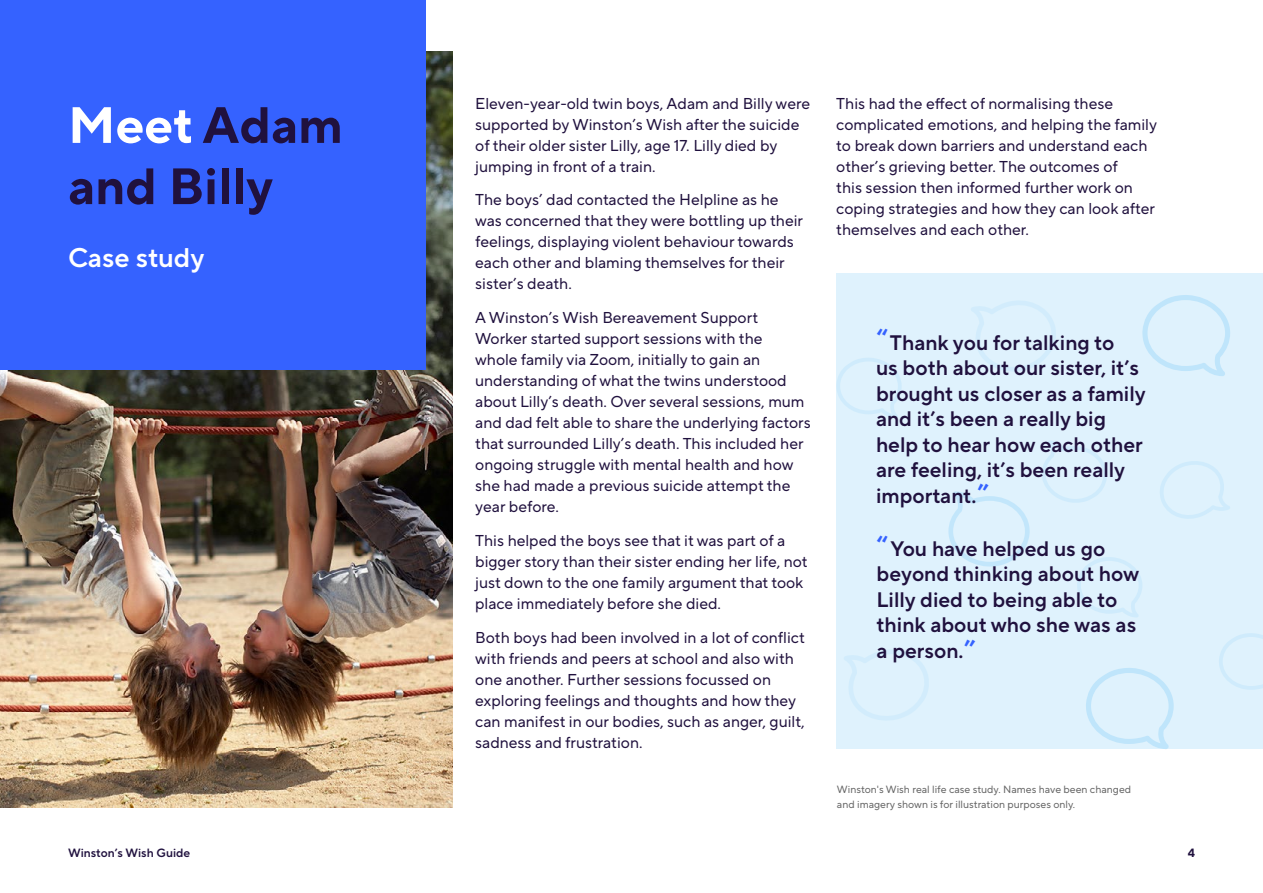
<style>
.page{position:relative;width:1263px;height:893px;background:#fff}
.page>*{position:absolute;margin:0;border:0;box-sizing:border-box;transform-origin:0 0}
.t1{font:700 51px/61.2px "TT Norms Pro";color:#20113e}
.t2{font:27px "TT Norms Pro Dm Bd";color:#fff}
.t3{font:27px "TT Norms Pro Dm Bd";color:#3562ff}
.t4{font:21px/25.5px "TT Norms Pro Dm Bd";color:#20113e}
.Body_Copy{font:15.75px/21px "TT Norms Pro";color:#20113e}
.t5{font:12px "TT Norms Pro Dm Bd";color:#20113e}
.t6{font:700 12px "TT Norms Pro";color:#20113e}
.Disclaimer-Sources{font:10.5px/15px "TT Norms Pro";color:#666}
.s1{color:#fff}
</style>
<div class="page">
<div style="left:836px;top:274px;width:427px;height:475px;background:#dff2fd"></div>
<svg style="left:948px;top:491px;width:82px;height:76px"></svg>
<svg style="left:1142px;top:295px;width:88px;height:81px"></svg>
<svg style="left:1086px;top:668px;width:88px;height:81px"></svg>
<svg style="left:1160px;top:461px;width:70px;height:58px"></svg>
<svg style="left:1042px;top:441px;width:65px;height:62px"></svg>
<svg style="left:836px;top:358px;width:66px;height:60px"></svg>
<svg style="left:1077px;top:557px;width:65px;height:60px"></svg>
<svg style="left:1219px;top:633px;width:44px;height:57px"></svg>
<svg style="left:971px;top:301px;width:85px;height:70px"></svg>
<svg style="left:844px;top:650px;width:85px;height:70px"></svg>
<img style="left:0;top:51px;width:452px;height:757px">
<div style="left:0;top:0;width:426px;height:370px;background:#3562ff"></div>
<h1 class="t1" style="left:68px;top:95px;width:276px"><span class="s1">Meet</span> Adam and Billy</h1>
<h3 class="t2" style="left:68px;top:238px;width:138px">Case study</h3>
<p class="Body_Copy" style="left:475px;top:92px;width:336px">Eleven-year-old twin boys, Adam and Billy were supported by Winston’s Wish after the suicide of their older sister Lilly, age 17. Lilly died by jumping in front of a train.</p>
<p class="Body_Copy" style="left:475px;top:189px;width:329px">The boys’ dad contacted the Helpline as he was concerned that they were bottling up their feelings, displaying violent behaviour towards each other and blaming themselves for their sister’s death.</p>
<p class="Body_Copy" style="left:475px;top:307px;width:337px">A Winston’s Wish Bereavement Support Worker started support sessions with the<br>whole family via Zoom, initially to gain an understanding of what the twins understood about Lilly’s death. Over several sessions, mum and dad felt able to share the underlying factors that surrounded Lilly’s death. This included her ongoing struggle with mental health and how she had made a previous suicide attempt the year before.</p>
<p class="Body_Copy" style="left:475px;top:530px;width:334px">This helped the boys see that it was part of a bigger story than their sister ending her life, not just down to the one family argument that took place immediately before she died.</p>
<p class="Body_Copy" style="left:475px;top:626px;width:331px">Both boys had been involved in a lot of conflict with friends and peers at school and also with one another. Further sessions focussed on exploring feelings and thoughts and how they can manifest in our bodies, such as anger, guilt, sadness and frustration.</p>
<p class="Body_Copy" style="left:836px;top:92px;width:322px">This had the effect of normalising these complicated emotions, and helping the family to break down barriers and understand each other’s grieving better. The outcomes of<br>this session then informed further work on coping strategies and how they can look after themselves and each other.</p>
<h3 class="t3" style="left:876px;top:319px;width:13px">“</h3>
<h3 class="t4" style="left:876px;top:329px;width:271px;text-indent:14px">Thank you for talking to<br>us both about our sister, it’s brought us closer as a family and it’s been a really big help to hear how each other are feeling, it’s been really important.</h3>
<h3 class="t3" style="left:977px;top:474px;width:13px">”</h3>
<h3 class="t3" style="left:876px;top:525px;width:13px">“</h3>
<h3 class="t4" style="left:876px;top:536px;width:264px;text-indent:14px">You have helped us go beyond thinking about how<br>Lilly died to being able to think about who she was as a person.</h3>
<h3 class="t3" style="left:964px;top:630px;width:13px">”</h3>
<p class="Disclaimer-Sources" style="left:837px;top:782px;width:296px">Winston's Wish real life case study. Names have been changed and imagery shown is for illustration purposes only.</p>
<p class="t5" style="left:68px;top:844px;width:124px">Winston’s Wish Guide</p>
<p class="t6" style="left:1188px;top:844px;width:9px">4</p>
</div>
